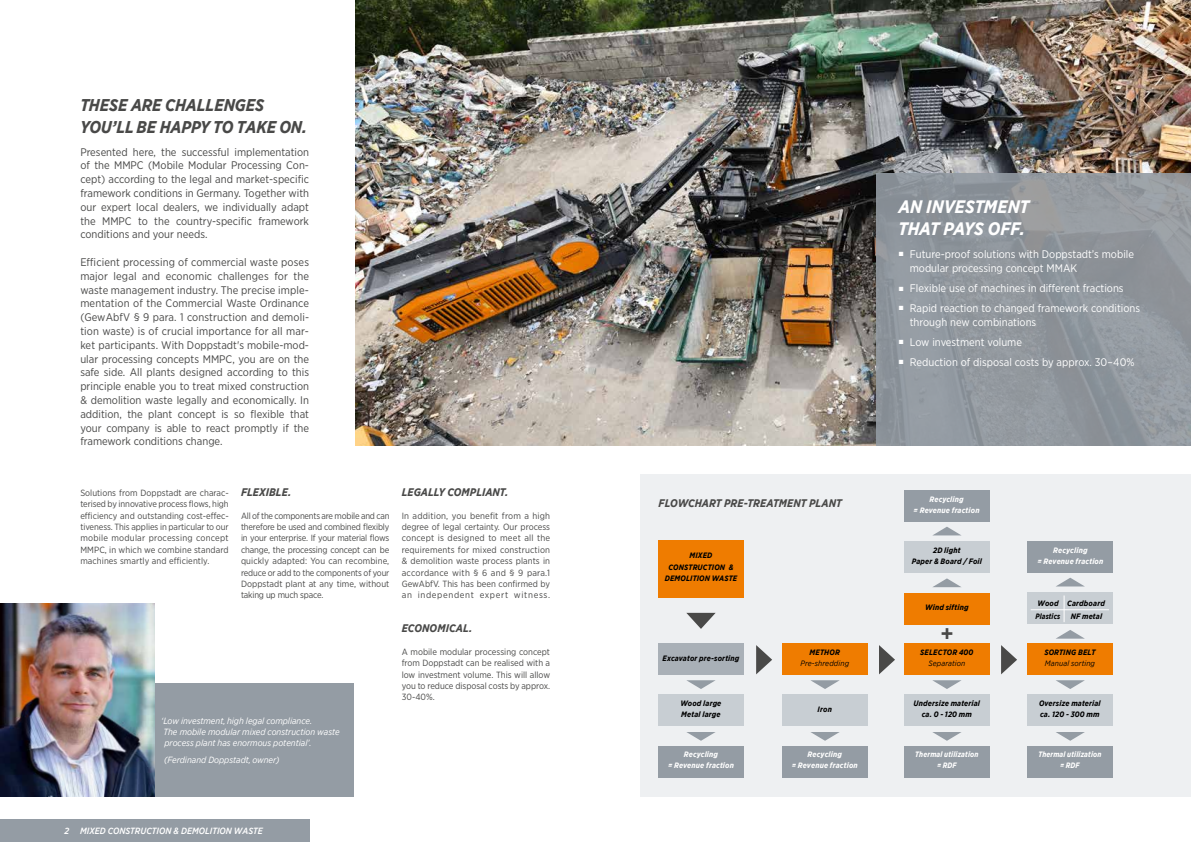
<style>
.page{position:relative;width:1191px;height:842px;background:#fff}
.page>*{position:absolute;margin:0;border:0;box-sizing:border-box;transform-origin:0 0}
.t1{font:500 24px "Gotham Narrow";color:#494948}
.t2{font:italic 700 18px/22.7px "Gotham Narrow";letter-spacing:-.005em;color:#fff}
.t3{font:italic 700 17px/22.7px "Gotham Narrow";letter-spacing:-.01em;color:#494948}
.t4{font:11px/13.8px "Gotham Narrow";color:#494948;text-align:justify}
.t5{font:11px/14.2px "Gotham Narrow";color:#fff}
.t6{font:italic 700 11px "Gotham Narrow";color:#494948}
.t7{font:9px/11.3px "Gotham Narrow";color:#494948;text-align:justify}
.t8{font:italic 9px/11.3px "Gotham Narrow";color:#fff}
.t9{font:italic 500 9px "Gotham Narrow";color:#fff}
.t10{font:italic 700 7.8px/11.3px "Gotham Narrow";letter-spacing:.02em;color:#000;text-align:center}
.t11{font:italic 700 7.8px/11.3px "Gotham Narrow";letter-spacing:.02em;color:#fff;text-align:center}
.t12{font:italic 700 7.8px/11.3px "Gotham Narrow";letter-spacing:.02em;color:#fff;text-align:center;scale:.95 1}
.t13{font:italic 7.8px "Gotham Narrow";letter-spacing:.015em;color:#000}
.s1{font-family:"Arial";font-size:9px}
</style>
<div class="page">
<img style="left:355px;top:0;width:836px;height:445px">
<div style="left:0;top:819px;width:309px;height:23px;background:#949ca4"></div>
<div style="left:641px;top:474px;width:550px;height:323px;background:#eef0f2"></div>
<div style="left:658px;top:541px;width:85px;height:57px;background:#ef7c00"></div>
<div style="left:658px;top:643px;width:85px;height:32px;background:#a9b0b7"></div>
<div style="left:658px;top:694px;width:85px;height:32px;background:#c8ced3"></div>
<div style="left:658px;top:746px;width:85px;height:31px;background:#949ca4"></div>
<div style="left:782px;top:643px;width:85px;height:32px;background:#ef7c00"></div>
<div style="left:782px;top:694px;width:85px;height:32px;background:#c8ced3"></div>
<div style="left:782px;top:746px;width:85px;height:31px;background:#949ca4"></div>
<div style="left:904px;top:643px;width:85px;height:32px;background:#ef7c00"></div>
<div style="left:904px;top:694px;width:85px;height:32px;background:#c8ced3"></div>
<div style="left:904px;top:746px;width:85px;height:31px;background:#949ca4"></div>
<div style="left:1027px;top:643px;width:85px;height:32px;background:#ef7c00"></div>
<div style="left:1027px;top:694px;width:85px;height:32px;background:#c8ced3"></div>
<div style="left:1027px;top:746px;width:85px;height:31px;background:#949ca4"></div>
<div style="left:904px;top:593px;width:85px;height:31px;background:#ef7c00"></div>
<div style="left:904px;top:541px;width:85px;height:32px;background:#c8ced3"></div>
<div style="left:904px;top:490px;width:85px;height:31px;background:#949ca4"></div>
<div style="left:1027px;top:541px;width:86px;height:31px;background:#949ca4"></div>
<svg style="left:686px;top:680px;width:29px;height:9px"></svg>
<svg style="left:686px;top:732px;width:29px;height:9px"></svg>
<svg style="left:811px;top:680px;width:28px;height:9px"></svg>
<svg style="left:811px;top:732px;width:28px;height:9px"></svg>
<svg style="left:932px;top:680px;width:29px;height:9px"></svg>
<svg style="left:932px;top:732px;width:29px;height:9px"></svg>
<svg style="left:1056px;top:680px;width:29px;height:9px"></svg>
<svg style="left:1056px;top:732px;width:29px;height:9px"></svg>
<svg style="left:1056px;top:630px;width:29px;height:9px"></svg>
<svg style="left:933px;top:578px;width:28px;height:9px"></svg>
<svg style="left:1057px;top:578px;width:27px;height:8px"></svg>
<svg style="left:933px;top:527px;width:28px;height:8px"></svg>
<svg style="left:756px;top:645px;width:16px;height:29px"></svg>
<div style="left:1027px;top:592px;width:85px;height:32px;background:#c8ced3"></div>
<svg style="left:1063px;top:595px;width:1px;height:27px"></svg>
<hr style="left:1030px;top:609px;width:79px;height:1px;background:#fff">
<svg style="left:879px;top:645px;width:16px;height:29px"></svg>
<svg style="left:1001px;top:645px;width:16px;height:29px"></svg>
<svg style="left:686px;top:613px;width:29px;height:16px"></svg>
<div style="left:153px;top:683px;width:201px;height:114px;background:#949ca4"></div>
<img style="left:0;top:604px;width:154px;height:193px">
<div style="left:875px;top:173px;width:316px;height:272px;background:#949ca4"></div>
<h3 class="t3" style="left:80px;top:93px;width:228px">THESE ARE CHALLENGES<br>YOU’LL BE HAPPY TO TAKE ON.</h3>
<p class="t4" style="left:80px;top:145px;width:230px">Presented here, the successful implementation of the MMPC (Mobile Modular Processing Con&shy;cept) according to the legal and market-specific framework conditions in Germany. Together with our expert local dealers, we individually adapt the MMPC to the country-specific framework conditions and your needs.</p>
<p class="t4" style="left:80px;top:255px;width:230px">Efficient processing of commercial waste poses major legal and economic challenges for the waste management industry. The precise imple&shy;mentation of the Commercial Waste Ordinance (GewAbfV § 9 para. 1 construction and demoli&shy;tion waste) is of crucial importance for all mar&shy;ket participants. With Doppstadt's mobile-mod&shy;ular processing concepts MMPC, you are on the safe side. All plants designed according to this principle enable you to treat mixed construction &amp; demolition waste legally and economically. In addition, the plant concept is so flexible that your company is able to react promptly if the framework conditions change.</p>
<p class="t7" style="left:80px;top:487px;width:150px">Solutions from Doppstadt are charac&shy;terised by innovative process flows, high efficiency and outstanding cost-effec&shy;tiveness. This applies in particular to our mobile modular processing concept MMPC, in which we combine standard machines smartly and efficiently.</p>
<p class="t6" style="left:402px;top:485px;width:108px">LEGALLY COMPLIANT.</p>
<p class="t6" style="left:241px;top:485px;width:52px">FLEXIBLE.</p>
<p class="t7" style="left:241px;top:510px;width:150px">All of the components are mobile and can therefore be used and combined flexibly in your enterprise. If your material flows change, the processing concept can be quickly adapted: You can recombine, reduce or add to the components of your Doppstadt plant at any time, without taking up much space.</p>
<p class="t7" style="left:402px;top:510px;width:150px">In addition, you benefit from a high degree of legal certainty. Our process concept is designed to meet all the requirements for mixed construction &amp; demolition waste process plants in accordance with § 6 and § 9 para.1<br>GewAbfV. This has been confirmed by an independent expert witness.</p>
<p class="t6" style="left:402px;top:621px;width:72px">ECONOMICAL.</p>
<p class="t7" style="left:402px;top:646px;width:150px">A mobile modular processing concept from Doppstadt can be realised with a low investment volume. This will allow you to reduce disposal costs by approx.<br>30-40%.</p>
<p class="t8" style="left:161px;top:715px;width:180px">‘Low investment, high legal compliance.<br>The mobile modular mixed construction waste process plant has enormous potential’.</p>
<p class="t8" style="left:164px;top:754px;width:117px">(Ferdinand Doppstadt, owner)</p>
<p class="t9" style="left:64px;top:825px;width:200px">2 MIXED CONSTRUCTION &amp; DEMOLITION WASTE</p>
<h2 class="t2" style="left:898px;top:195px;width:132px">AN INVESTMENT<br>THAT PAYS OFF.</h2>
<p class="t5" style="left:909px;top:247px;width:226px;text-indent:-11px"><span class="s1">■</span> Future-proof solutions with Doppstadt’s mobile modular processing concept MMAK</p>
<p class="t5" style="left:898px;top:281px;width:227px"><span class="s1">■</span> Flexible use of machines in different fractions</p>
<p class="t5" style="left:909px;top:301px;width:232px;text-indent:-11px"><span class="s1">■</span> Rapid reaction to changed framework conditions through new combinations</p>
<p class="t5" style="left:898px;top:335px;width:125px"><span class="s1">■</span> Low investment volume</p>
<p class="t5" style="left:898px;top:354px;width:238px"><span class="s1">■</span> Reduction of disposal costs by approx. 30–40%</p>
<p class="t6" style="left:658px;top:496px;width:185px">FLOWCHART PRE-TREATMENT PLANT</p>
<p class="t10" style="left:664px;top:550px;width:74px">MIXED<br>CONSTRUCTION &amp;<br>DEMOLITION WASTE</p>
<p class="t10" style="left:662px;top:652px;width:78px">Excavator pre-sorting</p>
<p class="t10" style="left:680px;top:697px;width:42px;text-align:left">Wood large<br>Metal large</p>
<p class="t11" style="left:668px;top:748px;width:67px">Recycling<br>= Revenue fraction</p>
<p class="t10" style="left:809px;top:646px;width:32px">METHOR</p>
<p class="t13" style="left:800px;top:659px;width:50px">Pre-shredding</p>
<p class="t10" style="left:817px;top:703px;width:16px">Iron</p>
<p class="t11" style="left:791px;top:748px;width:67px">Recycling<br>= Revenue fraction</p>
<p class="t11" style="left:913px;top:493px;width:67px">Recycling<br>= Revenue fraction</p>
<p class="t10" style="left:911px;top:544px;width:72px">2D light<br>Paper &amp; Board / Foil</p>
<p class="t10" style="left:925px;top:601px;width:45px">Wind sifting</p>
<h1 class="t1" style="left:940px;top:618px;width:15px">+</h1>
<p class="t10" style="left:920px;top:646px;width:55px">SELECTOR 400</p>
<p class="t13" style="left:928px;top:659px;width:38px">Separation</p>
<p class="t10" style="left:913px;top:697px;width:68px">Undersize material ca. 0 - 120 mm</p>
<p class="t12" style="left:915px;top:748px;width:68px">Thermal utilization = RDF</p>
<p class="t11" style="left:1037px;top:544px;width:67px">Recycling<br>= Revenue fraction</p>
<p class="t10" style="left:1035px;top:596px;width:71px;line-height:13px;text-align:left">Wood Cardboard<br>Plastics</p>
<p class="t10" style="left:1070px;top:610px;width:33px">NF metal</p>
<p class="t10" style="left:1044px;top:646px;width:52px">SORTING BELT</p>
<p class="t13" style="left:1044px;top:659px;width:52px">Manual sorting</p>
<p class="t10" style="left:1039px;top:697px;width:63px;text-align:left">Oversize material ca. 120 - 300 mm</p>
<p class="t12" style="left:1038px;top:748px;width:68px">Thermal utilization = RDF</p>
</div>
